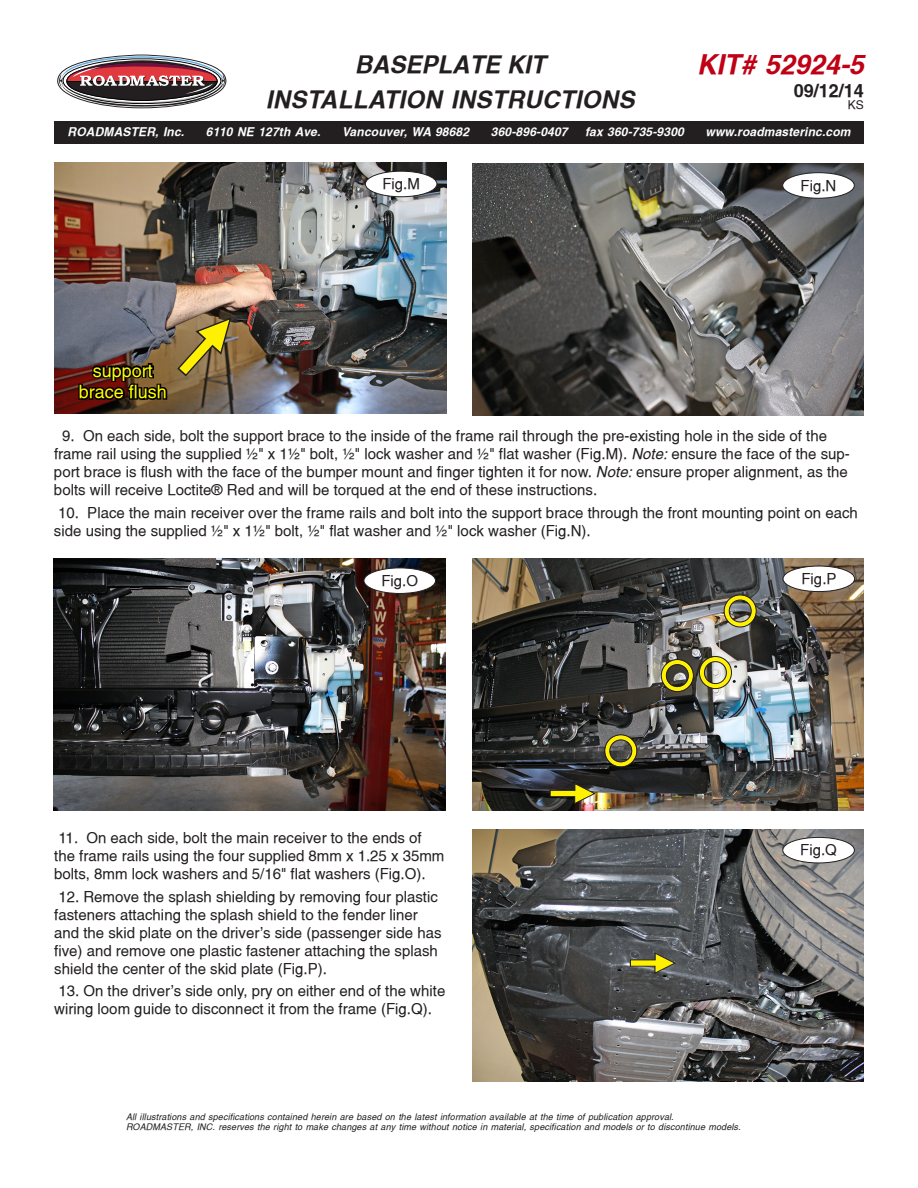
<style>
.page{position:relative;width:918px;height:1188px;background:#fff}
.page>*{position:absolute;margin:0;border:0;box-sizing:border-box;transform-origin:0 0}
.t1{font:italic 700 27px "Switzerland";color:#bf0015}
.t2{font:italic 700 24px/34.3px "Switzerland";letter-spacing:.015em;color:#231f20;text-align:center}
.t3{font:18px "Switzerland";color:#ff0}
.t4{font:700 18px "Switzerland";color:#231f20}
.Helv_10pt{font:15px/18px "Switzerland";color:#231f20}
.t5{font:italic 700 12px "Switzerland";letter-spacing:.015em;color:#fff}
.t6{font:12px "Switzerland";color:#231f20}
.Helv_10pt-2{font:italic 9px/10.5px "Switzerland";letter-spacing:.015em;color:#231f20}
.s1{font-style:italic}
</style>
<div class="page">
<img style="left:55px;top:162px;width:391px;height:252px">
<img style="left:472px;top:164px;width:392px;height:252px">
<div style="left:365px;top:171px;width:72px;height:26px;background:#fff;border-radius:50%"></div>
<div style="left:365px;top:171px;width:72px;height:26px;border:1px solid #231f20;border-radius:50%"></div>
<div style="left:783px;top:173px;width:71px;height:25px;background:#fff;border-radius:50%"></div>
<div style="left:783px;top:172px;width:72px;height:26px;border:1px solid #231f20;border-radius:50%"></div>
<div style="left:54px;top:121px;width:810px;height:23px;background:#231f20"></div>
<svg style="left:57px;top:55px;width:170px;height:54px"></svg>
<img style="left:54px;top:559px;width:391px;height:252px">
<div style="left:364px;top:568px;width:72px;height:25px;background:#fff;border-radius:50%"></div>
<div style="left:364px;top:568px;width:72px;height:26px;border:1px solid #231f20;border-radius:50%"></div>
<img style="left:472px;top:830px;width:392px;height:252px">
<div style="left:783px;top:837px;width:71px;height:26px;background:#fff;border-radius:50%"></div>
<div style="left:783px;top:837px;width:72px;height:26px;border:1px solid #231f20;border-radius:50%"></div>
<img style="left:77px;top:304px;width:169px;height:98px">
<img style="left:472px;top:558px;width:392px;height:252px">
<div style="left:783px;top:566px;width:72px;height:26px;background:#fff;border-radius:50%"></div>
<div style="left:783px;top:566px;width:72px;height:26px;border:1px solid #231f20;border-radius:50%"></div>
<div style="left:724px;top:595px;width:32px;height:32px;border:4px solid #fff101;border-radius:50%"></div>
<div style="left:724px;top:595px;width:33px;height:32px;border:1px solid #231f20;border-radius:50%"></div>
<div style="left:729px;top:600px;width:23px;height:22px;border:1px solid #231f20;border-radius:50%"></div>
<div style="left:700px;top:657px;width:31px;height:31px;border:4px solid #fff101;border-radius:50%"></div>
<div style="left:699px;top:656px;width:33px;height:33px;border:1px solid #231f20;border-radius:50%"></div>
<div style="left:704px;top:661px;width:23px;height:23px;border:1px solid #231f20;border-radius:50%"></div>
<div style="left:662px;top:660px;width:31px;height:31px;border:4px solid #fff101;border-radius:50%"></div>
<div style="left:661px;top:659px;width:33px;height:33px;border:1px solid #231f20;border-radius:50%"></div>
<div style="left:666px;top:664px;width:23px;height:23px;border:1px solid #231f20;border-radius:50%"></div>
<div style="left:605px;top:735px;width:32px;height:32px;border:4px solid #fff101;border-radius:50%"></div>
<div style="left:604px;top:734px;width:33px;height:33px;border:1px solid #231f20;border-radius:50%"></div>
<div style="left:609px;top:740px;width:23px;height:22px;border:1px solid #231f20;border-radius:50%"></div>
<svg style="left:549px;top:782px;width:47px;height:23px"></svg>
<svg style="left:629px;top:952px;width:47px;height:23px"></svg>
<p class="t2" style="left:266px;top:47px;width:370px">BASEPLATE KIT<br>INSTALLATION INSTRUCTIONS</p>
<h1 class="t1" style="left:697px;top:49px;width:169px">KIT# 52924-5</h1>
<p class="t4" style="left:794px;top:79px;width:72px">09/12/14</p>
<p class="t6" style="left:848px;top:97px;width:18px">KS</p>
<p class="t5" style="left:68px;top:125px;width:118px">ROADMASTER, Inc.</p>
<p class="t5" style="left:206px;top:125px;width:116px">6110 NE 127th Ave.</p>
<p class="t5" style="left:342px;top:125px;width:129px">Vancouver, WA 98682</p>
<p class="t5" style="left:491px;top:125px;width:78px">360-896-0407</p>
<p class="t5" style="left:585px;top:125px;width:100px">fax 360-735-9300</p>
<p class="t5" style="left:706px;top:125px;width:146px">www.roadmasterinc.com</p>
<p class="t3" style="left:93px;top:359px;width:62px">support</p>
<p class="t3" style="left:79px;top:381px;width:90px">brace flush</p>
<p class="Helv_10pt" style="left:382px;top:175px;width:39px">Fig.M</p>
<p class="Helv_10pt" style="left:801px;top:176px;width:37px">Fig.N</p>
<p class="Helv_10pt" style="left:54px;top:427px;width:797px;text-indent:8px">9. On each side, bolt the support brace to the inside of the frame rail through the pre-existing hole in the side of the frame rail using the supplied ½" x 1½" bolt, ½" lock washer and ½" flat washer (Fig.M). <span class="s1">Note:</span> ensure the face of the sup&shy;port brace is flush with the face of the bumper mount and finger tighten it for now. <span class="s1">Note:</span> ensure proper alignment, as the bolts will receive Loctite® Red and will be torqued at the end of these instructions.</p>
<p class="Helv_10pt" style="left:54px;top:503px;width:805px">10. Place the main receiver over the frame rails and bolt into the support brace through the front mounting point on each side using the supplied ½" x 1½" bolt, ½" flat washer and ½" lock washer (Fig.N).</p>
<p class="Helv_10pt" style="left:381px;top:572px;width:38px">Fig.O</p>
<p class="Helv_10pt" style="left:801px;top:570px;width:37px">Fig.P</p>
<p class="Helv_10pt" style="left:54px;top:829px;width:392px">11. On each side, bolt the main receiver to the ends of<br>the frame rails using the four supplied 8mm x 1.25 x 35mm bolts, 8mm lock washers and 5/16" flat washers (Fig.O).</p>
<p class="Helv_10pt" style="left:54px;top:887px;width:389px">12. Remove the splash shielding by removing four plastic fasteners attaching the splash shield to the fender liner and the skid plate on the driver's side (passenger side has five) and remove one plastic fastener attaching the splash shield the center of the skid plate (Fig.P).</p>
<p class="Helv_10pt" style="left:54px;top:982px;width:393px">13. On the driver's side only, pry on either end of the white wiring loom guide to disconnect it from the frame (Fig.Q).</p>
<p class="Helv_10pt-2" style="left:126px;top:1111px;width:616px">All illustrations and specifications contained herein are based on the latest information available at the time of publication approval.<br>ROADMASTER, INC. reserves the right to make changes at any time without notice in material, specification and models or to discontinue models.</p>
<p class="Helv_10pt" style="left:800px;top:841px;width:38px">Fig.Q</p>
</div>
